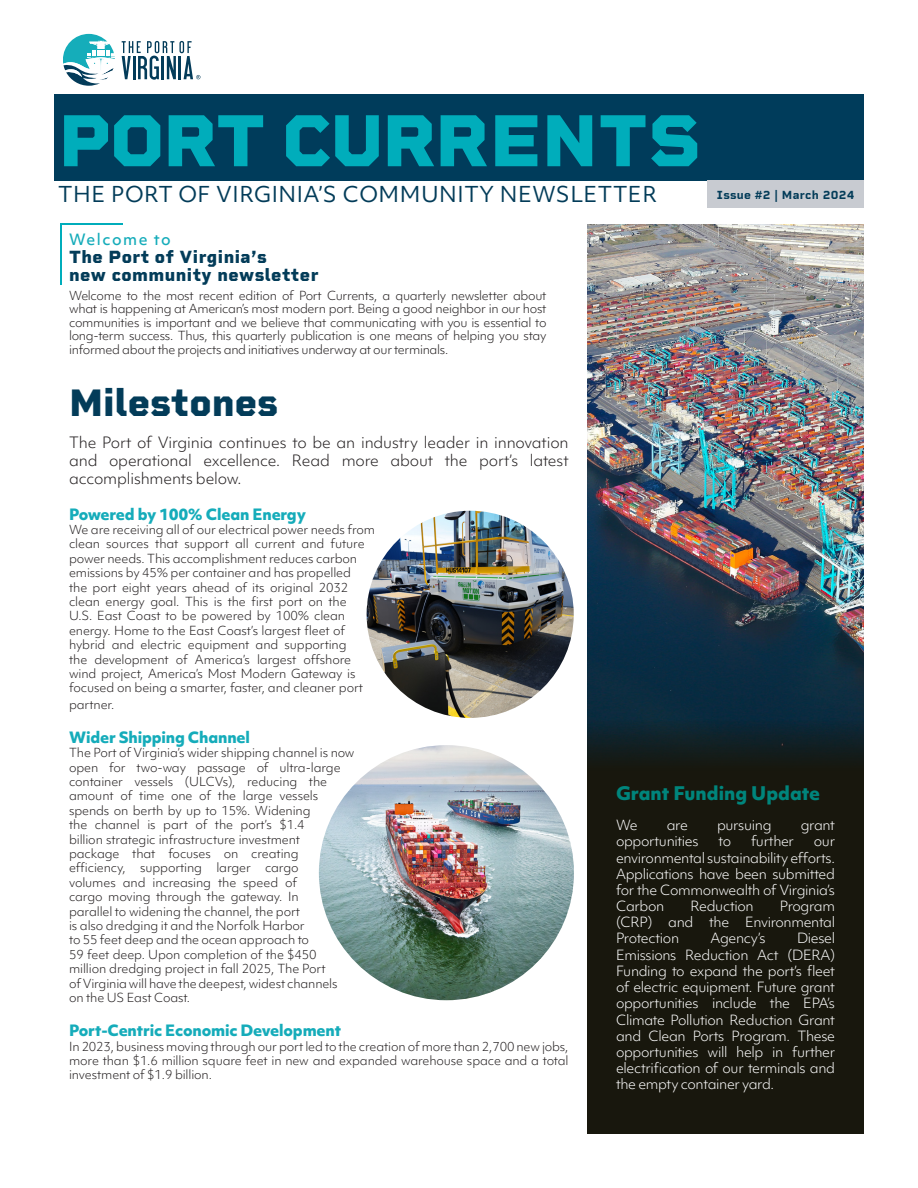
<style>
.page{position:relative;width:918px;height:1188px;background:#fff}
.page>*{position:absolute;margin:0;border:0;box-sizing:border-box;transform-origin:0 0}
.t1{font:800 75px "Rigid Square";letter-spacing:-.025em;color:#00adbb}
.t2{font:800 39px "Rigid Square";color:#033c59}
.t3{font:21px "Objektiv Mk 1";letter-spacing:.025em;color:#033c59}
.t4{font:800 18px "Rigid Square";letter-spacing:.025em;color:#033c59}
.t5{font:800 18px "Objektiv Mk 1";color:#00857c}
.t6{font:300 15px/18px "Objektiv Mk 1";letter-spacing:-.01em;color:#231f20;text-align:justify}
.t7{font:800 15px "Objektiv Mk 1";letter-spacing:-.01em;color:#15acba}
.t8{font:500 15px "Objektiv Mk 1";letter-spacing:.1em;color:#15acba}
.t9{font:300 13.5px/16.2px "Objektiv Mk 1";letter-spacing:-.025em;color:#fff;text-align:justify}
.t10{font:300 12px/14.4px "Objektiv Mk 1";letter-spacing:-.01em;color:#231f20;text-align:justify}
.t11{font:700 12px "Rigid Square";letter-spacing:.025em;color:#033c59}
</style>
<div class="page">
<img style="left:587px;top:225px;width:277px;height:495px">
<div style="left:54px;top:94px;width:810px;height:87px;background:#003c5b"></div>
<svg style="left:63px;top:34px;width:52px;height:52px"></svg>
<svg style="left:122px;top:41px;width:79px;height:39px"></svg>
<div style="left:707px;top:181px;width:157px;height:27px;background:#c8cbd1"></div>
<div style="left:587px;top:720px;width:277px;height:414px;background:#18170d"></div>
<hr style="left:60px;top:223px;width:63px;height:1px;background:#00adbb">
<hr style="left:60px;top:224px;width:1px;height:61px;background:#00adbb">
<img style="left:319px;top:745px;width:255px;height:255px;border-radius:128px">
<img style="left:367px;top:511px;width:207px;height:207px;border-radius:104px">
<p class="t1" style="left:58px;top:95px;width:644px">PORT CURRENTS</p>
<p class="t3" style="left:58px;top:180px;width:600px">THE PORT OF VIRGINIA’S COMMUNITY NEWSLETTER</p>
<p class="t8" style="left:69px;top:229px;width:103px">Welcome to</p>
<p class="t4" style="left:69px;top:246px;width:199px">The Port of Virginia’s</p>
<p class="t4" style="left:69px;top:264px;width:251px">new community newsletter</p>
<p class="t10" style="left:69px;top:289px;width:479px;line-height:13.5px">Welcome to the most recent edition of Port Currents, a quarterly newsletter about what is happening at American’s most modern port. Being a good neighbor in our host communities is important and we believe that communicating with you is essential to long-term success. Thus, this quarterly publication is one means of helping you stay informed about the projects and initiatives underway at our terminals.</p>
<p class="t11" style="left:717px;top:187px;width:139px">Issue #2 | March 2024</p>
<p class="t2" style="left:69px;top:379px;width:211px">Milestones</p>
<p class="t6" style="left:69px;top:433px;width:501px">The Port of Virginia continues to be an industry leader in innovation and operational excellence. Read more about the port’s latest accomplishments below.</p>
<p class="t7" style="left:69px;top:503px;width:238px">Powered by 100% Clean Energy</p>
<p class="t10" style="left:69px;top:522px;width:307px;text-align:left">We are receiving all of our electrical power needs from clean sources that support all current and future power needs. This accomplishment reduces carbon emissions by 45% per container and has propelled<br>the port eight years ahead of its original 2032 clean energy goal. This is the first port on the<br>U.S. East Coast to be powered by 100% clean energy. Home to the East Coast’s largest fleet of hybrid and electric equipment and supporting<br>the development of America’s largest offshore wind project, America’s Most Modern Gateway is focused on being a smarter, faster, and cleaner port</p>
<p class="t10" style="left:69px;top:697px;width:47px">partner.</p>
<p class="t7" style="left:69px;top:726px;width:182px">Wider Shipping Channel</p>
<p class="t10" style="left:69px;top:745px;width:287px">The Port of Virginia’s wider shipping channel is now</p>
<p class="t10" style="left:69px;top:760px;width:273px;text-align:left">open for two-way passage of ultra-large container vessels (ULCVs), reducing the amount of time one of the large vessels spends on berth by up to 15%. Widening<br>the channel is part of the port’s $1.4 billion strategic infrastructure investment package that focuses on creating efficiency, supporting larger cargo volumes and increasing the speed of<br>cargo moving through the gateway. In parallel to widening the channel, the port<br>is also dredging it and the Norfolk Harbor<br>to 55 feet deep and the ocean approach to<br>59 feet deep. Upon completion of the $450 million dredging project in fall 2025, The Port<br>of Virginia will have the deepest, widest channels on the US East Coast.</p>
<p class="t7" style="left:69px;top:1020px;width:274px">Port-Centric Economic Development</p>
<p class="t10" style="left:69px;top:1039px;width:501px">In 2023, business moving through our port led to the creation of more than 2,700 new jobs, more than $1.6 million square feet in new and expanded warehouse space and a total investment of $1.9 billion.</p>
<p class="t5" style="left:616px;top:780px;width:205px">Grant Funding Update</p>
<p class="t9" style="left:616px;top:817px;width:23px">We</p>
<p class="t9" style="left:667px;top:817px;width:23px">are</p>
<p class="t9" style="left:717px;top:817px;width:56px">pursuing</p>
<p class="t9" style="left:801px;top:817px;width:36px">grant</p>
<p class="t9" style="left:616px;top:833px;width:84px">opportunities</p>
<p class="t9" style="left:719px;top:833px;width:14px">to</p>
<p class="t9" style="left:751px;top:833px;width:44px">further</p>
<p class="t9" style="left:616px;top:833px;width:221px;text-indent:198px">our environmental sustainability efforts.<br>Applications have been submitted for the Commonwealth of Virginia’s Carbon</p>
<p class="t9" style="left:690px;top:898px;width:65px">Reduction</p>
<p class="t9" style="left:616px;top:898px;width:220px;text-indent:164px">Program (CRP) and the Environmental Protection</p>
<p class="t9" style="left:616px;top:930px;width:221px;text-indent:181px">Diesel Emissions Reduction Act (DERA)<br>Funding to expand the port’s fleet of electric equipment. Future grant opportunities include the EPA’s Climate Pollution Reduction Grant and Clean Ports Program. These opportunities will help in further electrification of our terminals and the empty container yard.</p>
<p class="t9" style="left:710px;top:930px;width:57px">Agency’s</p>
</div>
